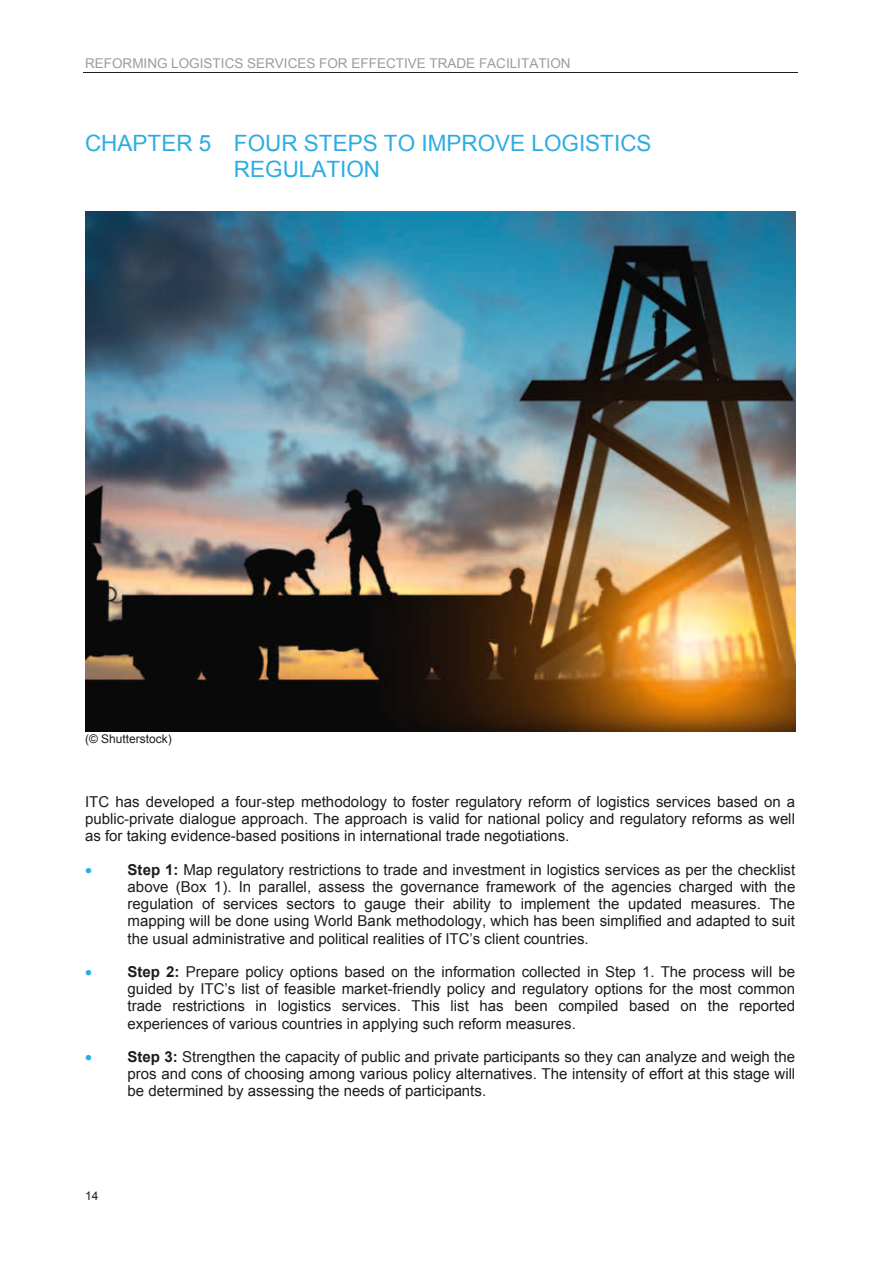
<style>
.page{position:relative;width:893px;height:1263px;background:#fff}
.page>*{position:absolute;margin:0;border:0;box-sizing:border-box;transform-origin:0 0}
.t1{font:22.5px/25.8px "Arial";color:#2dace3}
.t2{font:15px/17.2px "Arial";color:#1d1d1b;text-align:justify}
.t3{font:13.5px "Arial";color:#9d9c9c}
.t4{font:12px "Arial";color:#1d1d1b}
.s1{font-weight:700}
</style>
<div class="page">
<hr style="left:83px;top:72px;width:714px;height:1px;background:#1d1d1b">
<img style="left:85px;top:211px;width:710px;height:521px">
<p class="t3" style="left:85px;top:56px;width:487px">REFORMING LOGISTICS SERVICES FOR EFFECTIVE TRADE FACILITATION</p>
<h1 class="t1" style="left:234px;top:130px;width:419px;text-indent:-149px">CHAPTER 5 FOUR STEPS TO IMPROVE LOGISTICS<br>REGULATION</h1>
<p class="t4" style="left:85px;top:732px;width:88px">(© Shutterstock)</p>
<p class="t2" style="left:85px;top:793px;width:712px">ITC has developed a four-step methodology to foster regulatory reform of logistics services based on a public-private dialogue approach. The approach is valid for national policy and regulatory reforms as well as for taking evidence-based positions in international trade negotiations.</p>
<p class="t2" style="left:128px;top:861px;width:669px"><span class="s1">Step 1:</span> Map regulatory restrictions to trade and investment in logistics services as per the checklist above (Box 1). In parallel, assess the governance framework of the agencies charged with the regulation of services sectors to gauge their ability to implement the updated measures. The mapping will be done using World Bank methodology, which has been simplified and adapted to suit the usual administrative and political realities of ITC’s client countries.</p>
<p class="t2" style="left:128px;top:963px;width:669px"><span class="s1">Step 2:</span> Prepare policy options based on the information collected in Step 1. The process will be guided by ITC’s list of feasible market-friendly policy and regulatory options for the most common trade restrictions in logistics services. This list has been compiled based on the reported experiences of various countries in applying such reform measures.</p>
<p class="t2" style="left:128px;top:1048px;width:669px"><span class="s1">Step 3:</span> Strengthen the capacity of public and private participants so they can analyze and weigh the pros and cons of choosing among various policy alternatives. The intensity of effort at this stage will be determined by assessing the needs of participants.</p>
<p class="t4" style="left:85px;top:1189px;width:15px">14</p>
</div>
